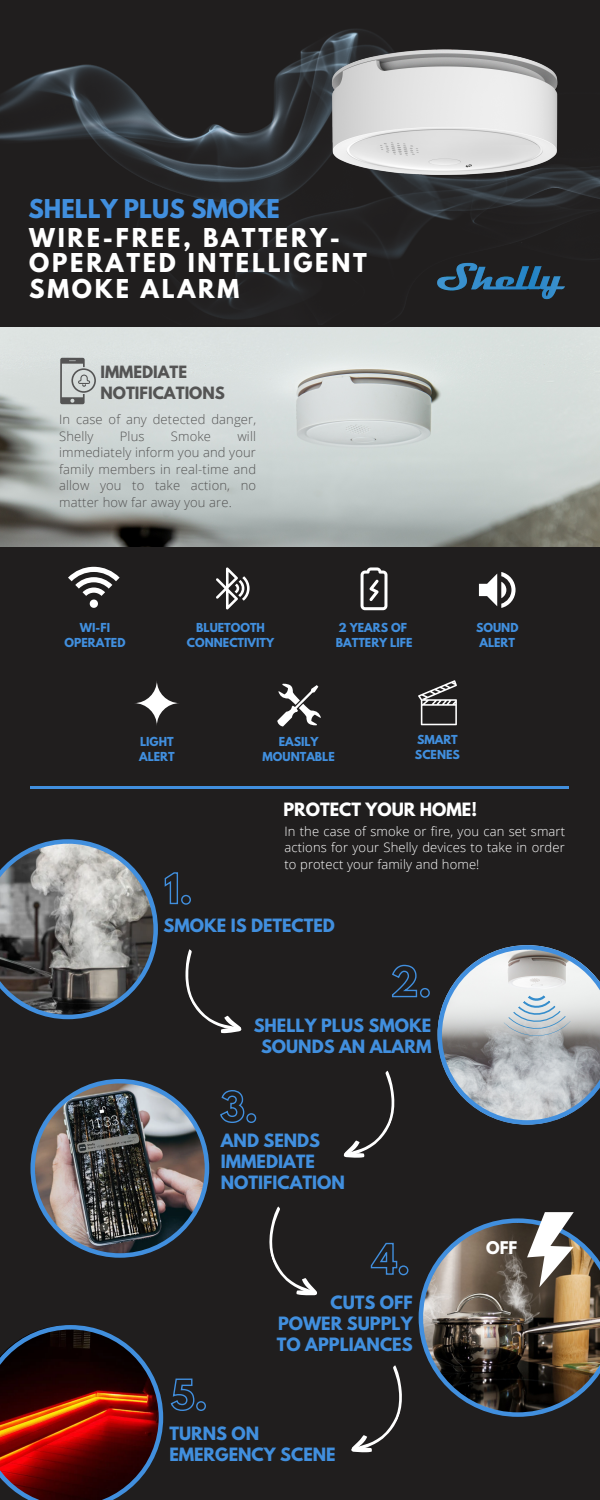
<style>
.page{position:relative;width:600px;height:1500px;background:#201e1e}
.page>*{position:absolute;margin:0;border:0;box-sizing:border-box;transform-origin:0 0}
.t1{font:700 23px/25.5px "League Spartan";letter-spacing:.12em;color:#fff}
.t2{font:700 23px "League Spartan";color:#418fde}
.t3{font:700 16.3px/21px "League Spartan";color:#418fde}
.t4{font:700 16.3px "League Spartan";color:#fff}
.t5{font:700 15.5px "League Spartan";color:#fff}
.t6{font:700 15px/21px "League Spartan";color:#545454}
.t7{font:300 13px/16.5px "Open Sans";letter-spacing:.01em;color:#545454}
.t8{font:300 13px/16.5px "Open Sans";letter-spacing:.01em;color:#fff;text-align:justify}
.t9{font:700 11px/15px "League Spartan";color:#418fde;text-align:center}
</style>
<div class="page">
<svg style="left:68px;top:567px;width:52px;height:41px"></svg>
<svg style="left:216px;top:567px;width:34px;height:42px"></svg>
<img style="left:0;top:29px;width:600px;height:290px">
<img style="left:431px;top:257px;width:140px;height:49px">
<img style="left:0;top:327px;width:600px;height:219px">
<svg style="left:60px;top:358px;width:36px;height:46px;background:#aeb2b1"></svg>
<svg style="left:361px;top:567px;width:27px;height:43px"></svg>
<svg style="left:479px;top:572px;width:37px;height:36px"></svg>
<svg style="left:134px;top:680px;width:46px;height:46px"></svg>
<svg style="left:277px;top:684px;width:44px;height:42px"></svg>
<svg style="left:418px;top:680px;width:39px;height:45px"></svg>
<hr style="left:30px;top:787px;width:539px;height:2px;background:#418fde">
<img style="left:419px;top:1218px;width:181px;height:199px">
<svg style="left:527px;top:1212px;width:47px;height:75px;background:#9c9892"></svg>
<svg style="left:437px;top:945px;width:163px;height:180px"></svg>
<img style="left:30px;top:1079px;width:179px;height:179px">
<svg style="left:0;top:1325px;width:163px;height:175px;background:#511613"></svg>
<svg style="left:269px;top:1206px;width:48px;height:90px"></svg>
<svg style="left:343px;top:1070px;width:52px;height:88px"></svg>
<svg style="left:351px;top:1365px;width:51px;height:88px"></svg>
<img style="left:307px;top:36px;width:271px;height:158px">
<svg style="left:0;top:839px;width:242px;height:195px"></svg>
<svg style="left:392px;top:964px;width:38px;height:34px"></svg>
<svg style="left:220px;top:1090px;width:37px;height:33px"></svg>
<svg style="left:370px;top:1242px;width:39px;height:34px"></svg>
<svg style="left:170px;top:1378px;width:36px;height:33px"></svg>
<h1 class="t2" style="left:28px;top:197px;width:253px">SHELLY PLUS SMOKE</h1>
<h1 class="t1" style="left:29px;top:228px;width:339px">WIRE-FREE, BATTERY-<br>OPERATED INTELLIGENT<br>SMOKE ALARM</h1>
<p class="t6" style="left:100px;top:363px;width:126px">IMMEDIATE<br>NOTIFICATIONS</p>
<p class="t7" style="left:59px;top:411px;width:199px">In case of any detected danger,<br>Shelly</p>
<p class="t7" style="left:59px;top:427px;width:199px;text-align:justify;text-indent:178px">will immediately inform you and your family members in real-time and allow you to take action, no matter how far away you are.</p>
<p class="t7" style="left:120px;top:427px;width:26px">Plus</p>
<p class="t7" style="left:171px;top:427px;width:42px">Smoke</p>
<p class="t9" style="left:65px;top:621px;width:62px">WI-FI<br>OPERATED</p>
<p class="t9" style="left:187px;top:622px;width:89px">BLUETOOTH<br>CONNECTIVITY</p>
<p class="t9" style="left:336px;top:621px;width:78px;text-align:left">2 YEARS OF<br>BATTERY LIFE</p>
<p class="t9" style="left:476px;top:622px;width:44px">SOUND<br>ALERT</p>
<p class="t9" style="left:139px;top:735px;width:37px;text-align:left">LIGHT<br>ALERT</p>
<p class="t9" style="left:263px;top:735px;width:74px">EASILY<br>MOUNTABLE</p>
<p class="t9" style="left:415px;top:734px;width:46px;text-align:left">SMART<br>SCENES</p>
<p class="t4" style="left:283px;top:801px;width:195px">PROTECT YOUR HOME!</p>
<p class="t8" style="left:284px;top:823px;width:282px">In the case of smoke or fire, you can set smart actions for your Shelly devices to take in order to protect your family and home!</p>
<p class="t3" style="left:164px;top:917px;width:173px">SMOKE IS DETECTED</p>
<p class="t3" style="left:254px;top:1017px;width:179px;text-align:center">SHELLY PLUS SMOKE<br>SOUNDS AN ALARM</p>
<p class="t3" style="left:221px;top:1132px;width:125px">AND SENDS<br>IMMEDIATE<br>NOTIFICATION</p>
<p class="t3" style="left:277px;top:1294px;width:137px;text-align:justify;text-indent:54px">CUTS OFF POWER SUPPLY TO APPLIANCES</p>
<p class="t3" style="left:169px;top:1425px;width:168px">TURNS ON<br>EMERGENCY SCENE</p>
<p class="t5" style="left:486px;top:1240px;width:33px">OFF</p>
</div>
